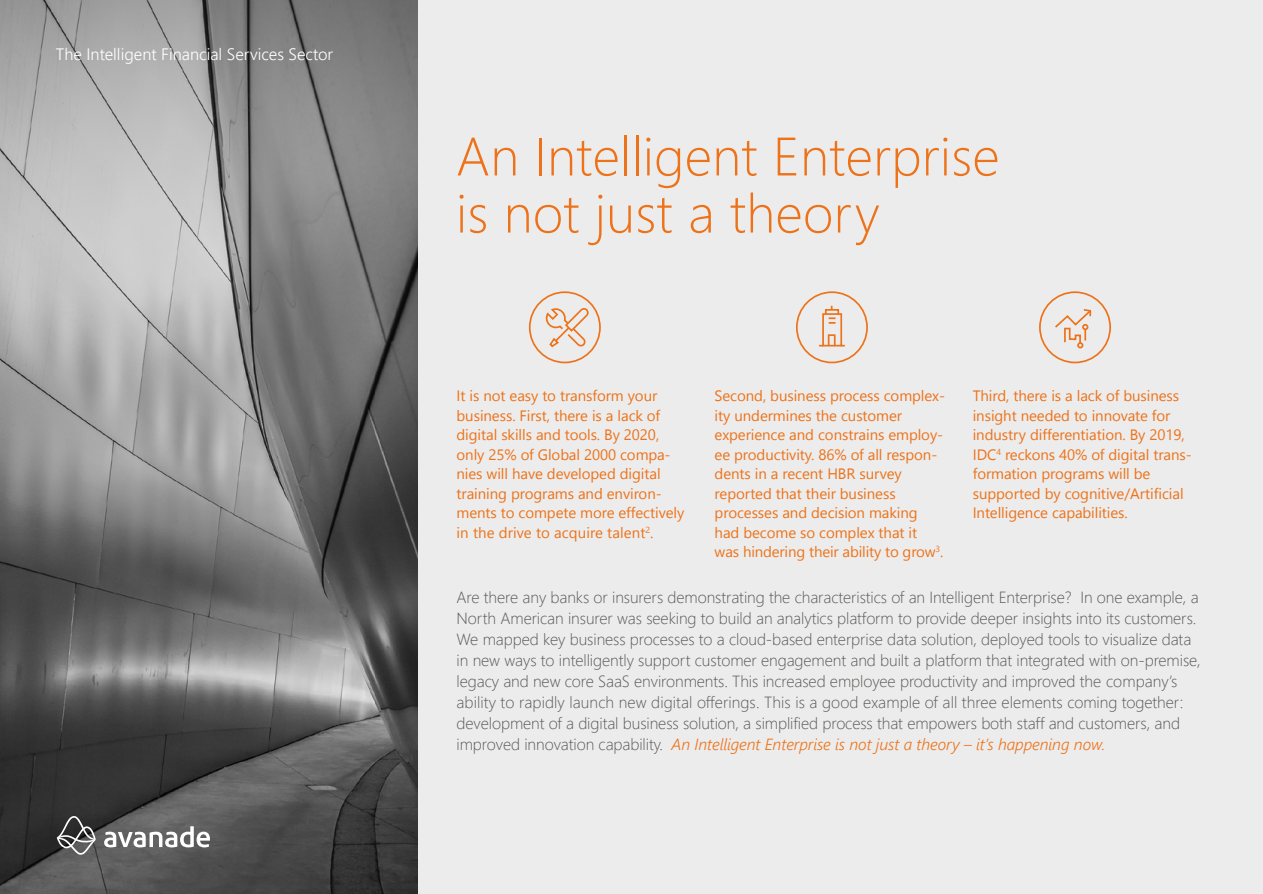
<style>
.page{position:relative;width:1263px;height:894px;background:#fff}
.page>*{position:absolute;margin:0;border:0;box-sizing:border-box;transform-origin:0 0}
.t1{font:300 54px/57px "Segoe UI";letter-spacing:.005em;color:#ed7219}
.t2{font:300 16.5px "Segoe UI";color:#fff}
.t3{font:300 16.2px/21px "Segoe UI";letter-spacing:-.005em;color:#585856}
.t4{font:15px/19.5px "Segoe UI";letter-spacing:-.005em;color:#ed7219}
.s1{font-style:italic;color:#ed7219}
</style>
<div class="page">
<div style="left:415px;top:0;width:848px;height:893px;background:#ececec"></div>
<img style="left:0;top:0;width:417px;height:893px">
<svg style="left:545px;top:308px;width:44px;height:40px"></svg>
<div style="left:529px;top:291px;width:72px;height:72px;border:2px solid #ed7219;border-radius:50%"></div>
<div style="left:822px;top:313px;width:20px;height:33px;border:2px solid #ed7219"></div>
<div style="left:828px;top:334px;width:7px;height:12px;border:2px solid #ed7219"></div>
<div style="left:825px;top:309px;width:14px;height:6px;border:2px solid #ed7219"></div>
<svg style="left:828px;top:317px;width:7px;height:6px"></svg>
<div style="left:796px;top:291px;width:72px;height:72px;border:2px solid #ed7219;border-radius:50%"></div>
<div style="left:1039px;top:291px;width:72px;height:72px;border:2px solid #ed7219;border-radius:50%"></div>
<svg style="left:1055px;top:309px;width:37px;height:39px"></svg>
<svg style="left:104px;top:825px;width:106px;height:22px"></svg>
<svg style="left:57px;top:815px;width:39px;height:39px;background:#616161"></svg>
<p class="t2" style="left:56px;top:42px;width:279px">The Intelligent Financial Services Sector</p>
<h1 class="t1" style="left:456px;top:125px;width:545px">An Intelligent Enterprise is not just a theory</h1>
<p class="t4" style="left:456px;top:385px;width:229px">It is not easy to transform your business. First, there is a lack of digital skills and tools. By 2020, only 25% of Global 2000 compa&shy;nies will have developed digital training programs and environ&shy;ments to compete more effectively in the drive to acquire talent<sup>2</sup>.</p>
<p class="t4" style="left:714px;top:385px;width:232px">Second, business process complex&shy;ity undermines the customer experience and constrains employ&shy;ee productivity. 86% of all respon&shy;dents in a recent HBR survey reported that their business processes and decision making had become so complex that it was hindering their ability to grow<sup>3</sup>.</p>
<p class="t4" style="left:972px;top:385px;width:220px">Third, there is a lack of business insight needed to innovate for industry differentiation. By 2019,<br>IDC<sup>4</sup> reckons 40% of digital trans&shy;formation programs will be supported by cognitive/Artificial<br>Intelligence capabilities.</p>
<p class="t3" style="left:456px;top:585px;width:746px">Are there any banks or insurers demonstrating the characteristics of an Intelligent Enterprise? In one example, a North American insurer was seeking to build an analytics platform to provide deeper insights into its customers.<br>We mapped key business processes to a cloud-based enterprise data solution, deployed tools to visualize data in new ways to intelligently support customer engagement and built a platform that integrated with on-premise, legacy and new core SaaS environments. This increased employee productivity and improved the company’s ability to rapidly launch new digital offerings. This is a good example of all three elements coming together: development of a digital business solution, a simplified process that empowers both staff and customers, and improved innovation capability. <span class="s1">An Intelligent Enterprise is not just a theory – it’s happening now.</span></p>
</div>
